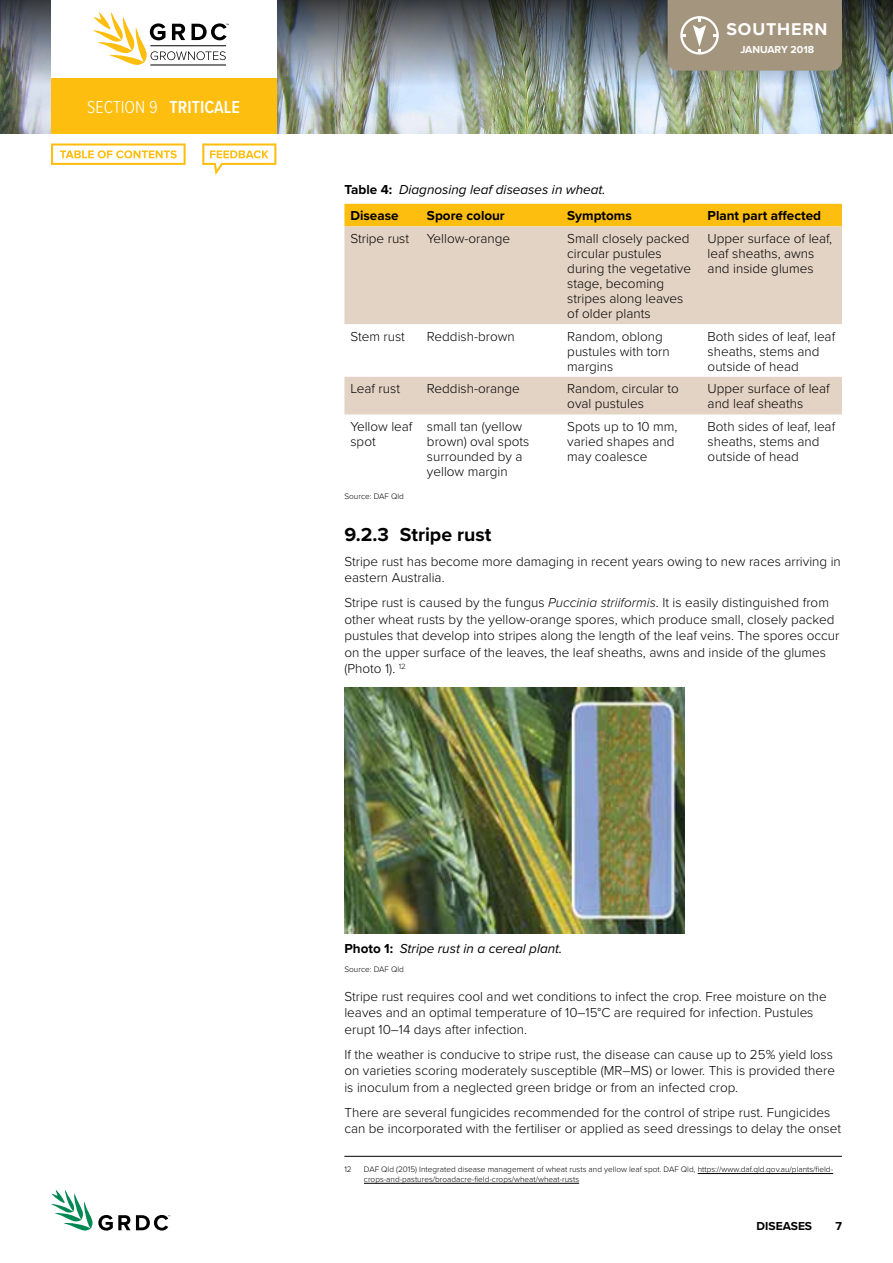
<style>
.page{position:relative;width:893px;height:1263px;background:#fff}
.page>*{position:absolute;margin:0;border:0;box-sizing:border-box;transform-origin:0 0}
.t1{font:700 19.5px "Proxima Nova";color:#000}
.t2{font:600 18px "Proxima Nova Cond";color:#fff}
.t3{font:700 17.7px "Proxima Nova";letter-spacing:.05em;color:#fff}
.t4{font:300 13.5px/15px "Proxima Nova";color:#000}
.t5{font:italic 13.5px/26.8px "Proxima Nova";color:#000}
.t6{font:700 13.5px "Proxima Nova";color:#000}
.t7{font:700 12px "Proxima Nova";color:#000}
.t8{font:700 10.5px "Proxima Nova";color:#fff}
.t9{font:300 8.25px/9.8px "Proxima Nova";color:#000}
.s1{font-weight:300}
.s2{font-weight:700;font-style:normal}
.s3{font-style:italic}
</style>
<div class="page">
<img style="left:0;top:117px;width:893px;height:16px">
<img style="left:0;top:0;width:893px;height:117px">
<svg style="left:51px;top:1190px;width:119px;height:41px"></svg>
<div style="left:51px;top:0;width:225px;height:81px;background:#fff"></div>
<div style="left:51px;top:78px;width:225px;height:55px;background:#febe10"></div>
<div style="left:668px;top:0;width:174px;height:71px;background:#a4967e"></div>
<hr style="left:150px;top:65px;width:76px;height:1px;background:#000">
<svg style="left:93px;top:12px;width:136px;height:53px"></svg>
<div style="left:344px;top:204px;width:498px;height:22px;background:#febe10"></div>
<svg style="left:344px;top:226px;width:498px;height:188px;fill:#e3d3c5"></svg>
<img style="left:344px;top:687px;width:341px;height:246px">
<hr style="left:344px;top:1156px;width:498px;height:1px;background:#000">
<hr style="left:698px;top:1173px;width:135px;height:1px;background:#000">
<hr style="left:364px;top:1183px;width:215px;height:1px;background:#000">
<svg style="left:51px;top:143px;width:135px;height:22px"></svg>
<svg style="left:202px;top:143px;width:74px;height:32px"></svg>
<h2 class="t2" style="left:87px;top:94px;width:92px"><span class="s1">SECTION 9</span> TRITICALE</h2>
<h3 class="t3" style="left:726px;top:19px;width:103px">SOUTHERN</h3>
<p class="t8" style="left:740px;top:41px;width:75px">January 2018</p>
<p class="t5" style="left:350px;top:175px;width:257px;text-indent:-6px"><span class="s2">Table 4:</span> Diagnosing leaf diseases in wheat.<br><span class="s2">Disease</span></p>
<p class="t6" style="left:427px;top:206px;width:79px">Spore colour</p>
<p class="t6" style="left:567px;top:206px;width:66px">Symptoms</p>
<p class="t6" style="left:708px;top:206px;width:115px">Plant part affected</p>
<p class="t4" style="left:350px;top:230px;width:60px">Stripe rust</p>
<p class="t4" style="left:427px;top:230px;width:85px">Yellow-orange</p>
<p class="t4" style="left:567px;top:230px;width:125px">Small closely packed circular pustules during the vegetative stage, becoming stripes along leaves of older plants</p>
<p class="t4" style="left:708px;top:230px;width:126px">Upper surface of leaf, leaf sheaths, awns and inside glumes</p>
<p class="t4" style="left:350px;top:328px;width:56px">Stem rust</p>
<p class="t4" style="left:427px;top:328px;width:89px">Reddish-brown</p>
<p class="t4" style="left:567px;top:328px;width:104px">Random, oblong pustules with torn margins</p>
<p class="t4" style="left:708px;top:328px;width:129px">Both sides of leaf, leaf sheaths, stems and outside of head</p>
<p class="t4" style="left:350px;top:381px;width:51px">Leaf rust</p>
<p class="t4" style="left:427px;top:381px;width:94px">Reddish-orange</p>
<p class="t4" style="left:567px;top:381px;width:113px">Random, circular to oval pustules</p>
<p class="t4" style="left:708px;top:381px;width:124px">Upper surface of leaf and leaf sheaths</p>
<p class="t4" style="left:350px;top:418px;width:64px">Yellow leaf spot</p>
<p class="t4" style="left:427px;top:418px;width:104px">small tan (yellow brown) oval spots surrounded by a yellow margin</p>
<p class="t4" style="left:567px;top:418px;width:112px">Spots up to 10 mm, varied shapes and may coalesce</p>
<p class="t4" style="left:708px;top:418px;width:129px">Both sides of leaf, leaf sheaths, stems and outside of head</p>
<p class="t9" style="left:344px;top:491px;width:61px">Source: DAF Qld</p>
<h1 class="t1" style="left:344px;top:520px;width:148px">9.2.3 Stripe rust</h1>
<p class="t4" style="left:344px;top:552px;width:498px;line-height:16.5px">Stripe rust has become more damaging in recent years owing to new races arriving in eastern Australia.</p>
<p class="t4" style="left:344px;top:594px;width:496px;line-height:16.5px">Stripe rust is caused by the fungus <span class="s3">Puccinia striiformis</span>. It is easily distinguished from other wheat rusts by the yellow-orange spores, which produce small, closely packed pustules that develop into stripes along the length of the leaf veins. The spores occur on the upper surface of the leaves, the leaf sheaths, awns and inside of the glumes (Photo 1). <sup>12</sup></p>
<p class="t5" style="left:344px;top:935px;width:219px"><span class="s2">Photo 1:</span> Stripe rust in a cereal plant.</p>
<p class="t9" style="left:344px;top:963px;width:61px">Source: DAF Qld</p>
<p class="t4" style="left:344px;top:987px;width:484px;line-height:16.5px">Stripe rust requires cool and wet conditions to infect the crop. Free moisture on the leaves and an optimal temperature of 10–15°C are required for infection. Pustules erupt 10–14 days after infection.</p>
<p class="t4" style="left:344px;top:1045px;width:492px;line-height:16.5px">If the weather is conducive to stripe rust, the disease can cause up to 25% yield loss on varieties scoring moderately susceptible (MR–MS) or lower. This is provided there is inoculum from a neglected green bridge or from an infected crop.</p>
<p class="t4" style="left:344px;top:1103px;width:498px;line-height:16.5px">There are several fungicides recommended for the control of stripe rust. Fungicides can be incorporated with the fertiliser or applied as seed dressings to delay the onset</p>
<p class="t9" style="left:344px;top:1164px;width:9px">12</p>
<p class="t9" style="left:364px;top:1164px;width:471px">DAF Qld (2015) Integrated disease management of wheat rusts and yellow leaf spot. DAF Qld, https://www.daf.qld.gov.au/plants/field&shy;crops-and-pastures/broadacre-field-crops/wheat/wheat-rusts</p>
<p class="t7" style="left:776px;top:1217px;width:37px">eases</p>
<p class="t7" style="left:835px;top:1217px;width:8px">7</p>
</div>
